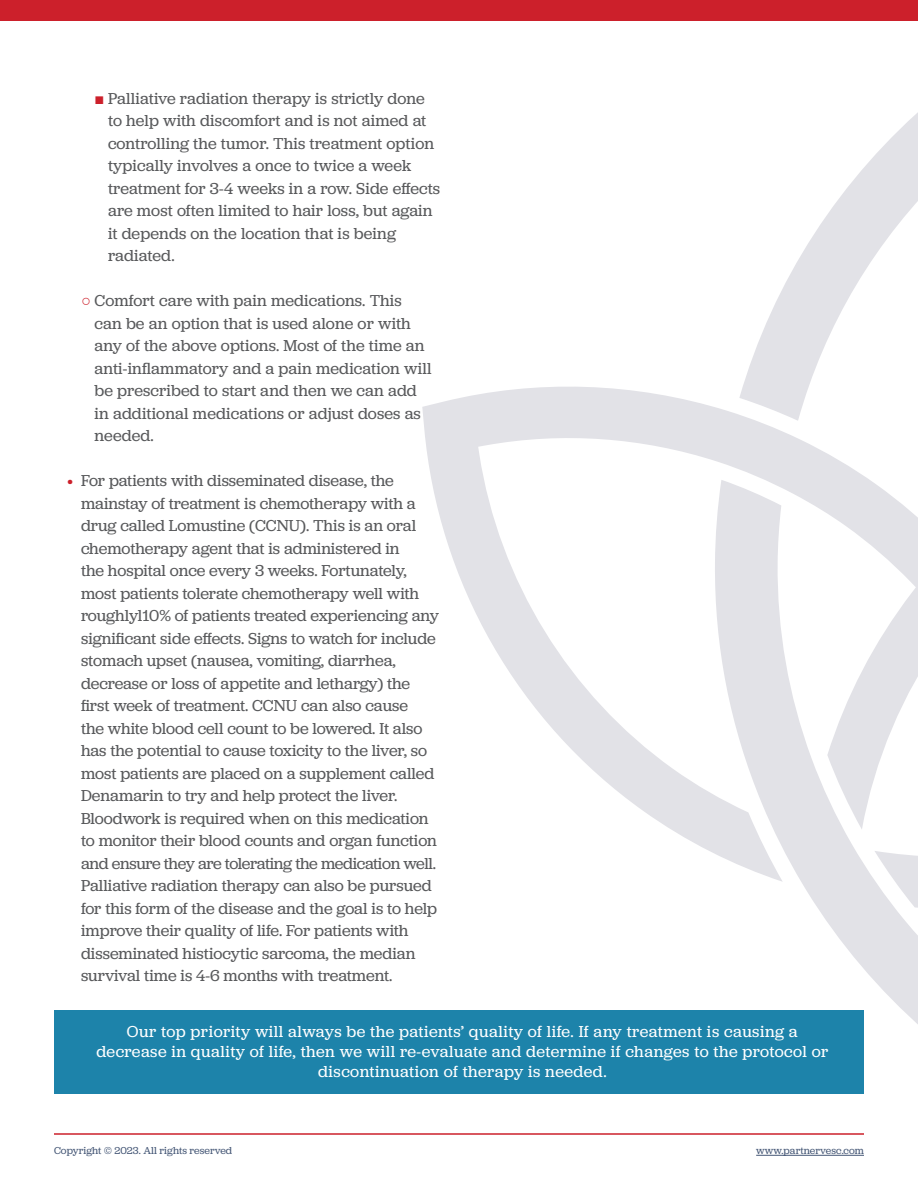
<style>
.page{position:relative;width:918px;height:1188px;background:#fff}
.page>*{position:absolute;margin:0;border:0;box-sizing:border-box;transform-origin:0 0}
.t1{font:16.5px/22.5px "Jubilat";color:#58595b}
.t2{font:16.5px/19.8px "Jubilat";letter-spacing:.03em;color:#fff;text-align:center}
.t3{font:10.5px "Jubilat";letter-spacing:.01em;color:#455776}
.s1{font-family:"Arial";font-weight:900;color:#cc202b}
.s2{font-family:"Arial";color:#cc202b}
.s3{font-weight:500;color:#cc202b}
</style>
<div class="page">
<div style="left:0;top:0;width:918px;height:20px;background:#cc202b"></div>
<hr style="left:54px;top:1133px;width:810px;height:2px;background:#cc202b">
<svg style="left:819px;top:909px;width:99px;height:115px;fill:#e2e2e7"></svg>
<svg style="left:422px;top:386px;width:496px;height:523px"></svg>
<svg style="left:739px;top:112px;width:179px;height:703px"></svg>
<hr style="left:756px;top:1155px;width:108px;height:1px;background:#455776">
<div style="left:54px;top:1010px;width:810px;height:84px;background:#1d83aa"></div>
<p class="t1" style="left:108px;top:86px;width:334px;text-indent:-13px"><span class="s1">■</span> Palliative radiation therapy is strictly done to help with discomfort and is not aimed at controlling the tumor. This treatment option typically involves a once to twice a week treatment for 3-4 weeks in a row. Side effects are most often limited to hair loss, but again it depends on the location that is being radiated.</p>
<p class="t1" style="left:95px;top:289px;width:339px;text-indent:-13px"><span class="s2">○</span> Comfort care with pain medications. This can be an option that is used alone or with any of the above options. Most of the time an anti-inflammatory and a pain medication will be prescribed to start and then we can add in additional medications or adjust doses as needed.</p>
<p class="t1" style="left:81px;top:469px;width:359px;text-indent:-13px"><span class="s3">•</span> For patients with disseminated disease, the mainstay of treatment is chemotherapy with a drug called Lomustine (CCNU). This is an oral chemotherapy agent that is administered in<br>the hospital once every 3 weeks. Fortunately, most patients tolerate chemotherapy well with roughlyl10% of patients treated experiencing any significant side effects. Signs to watch for include stomach upset (nausea, vomiting, diarrhea, decrease or loss of appetite and lethargy) the first week of treatment. CCNU can also cause<br>the white blood cell count to be lowered. It also has the potential to cause toxicity to the liver, so most patients are placed on a supplement called Denamarin to try and help protect the liver.<br>Bloodwork is required when on this medication to monitor their blood counts and organ function and ensure they are tolerating the medication well.<br>Palliative radiation therapy can also be pursued for this form of the disease and the goal is to help improve their quality of life. For patients with disseminated histiocytic sarcoma, the median survival time is 4-6 months with treatment.</p>
<p class="t2" style="left:96px;top:1021px;width:734px">Our top priority will always be the patients’ quality of life. If any treatment is causing a decrease in quality of life, then we will re-evaluate and determine if changes to the protocol or discontinuation of therapy is needed.</p>
<p class="t3" style="left:54px;top:1144px;width:180px">Copyright © 2023. All rights reserved</p>
<p class="t3" style="left:756px;top:1144px;width:109px">www.partnervesc.com</p>
</div>
